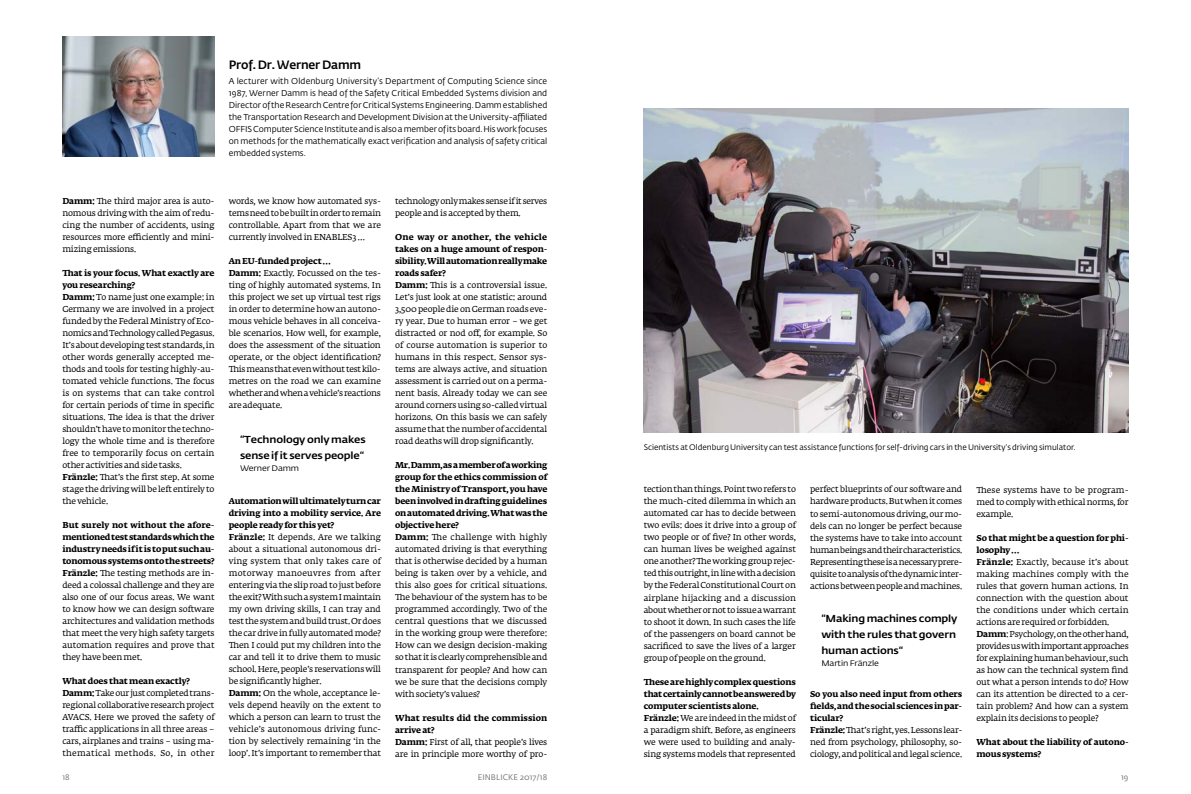
<style>
.page{position:relative;width:1191px;height:794px;background:#fff}
.page>*{position:absolute;margin:0;border:0;box-sizing:border-box;transform-origin:0 0}
.t1{font:500 12px "Fedra Sans Std";letter-spacing:-.01em;color:#000}
.t2{font:500 10px/16px "Fedra Sans Std";letter-spacing:-.01em;color:#000;scale:1.1 1}
.t3{font:8.5px/12px "Fedra Serif A Std";letter-spacing:-.015em;color:#000}
.t4{font:8.5px/12px "Fedra Sans Std";color:#000;text-align:justify}
.t5{font:700 8.5px/12px "Fedra Serif A Std";letter-spacing:-.01em;color:#000}
.t6{font:8px "Fedra Sans Std";color:#000}
.t7{font:8px "Fedra Sans Std";color:#000;scale:1.1 1}
.t8{font:8px "Fedra Sans Std";letter-spacing:.015em;color:#706f6f}
.s1{font-weight:700}
</style>
<div class="page">
<img style="left:62px;top:36px;width:152px;height:120px">
<img style="left:643px;top:108px;width:485px;height:324px">
<h1 class="t1" style="left:229px;top:58px;width:134px">Prof. Dr. Werner Damm</h1>
<p class="t4" style="left:229px;top:75px;width:320px">A lecturer with Oldenburg University’s Department of Computing Science since 1987, Werner Damm is head of the Safety Critical Embedded Systems division and Director of the Research Centre for Critical Systems Engineering. Damm established the Transportation Research and Development Division at the University-affiliated OFFIS Computer Science Institute and is also a member of its board. His work focuses on methods for the mathematically exact verification and analysis of safety critical embedded systems.</p>
<p class="t3" style="left:62px;top:196px;width:154px;text-align:justify"><span class="s1">Damm:</span> The third major area is auto&shy;nomous driving with the aim of redu&shy;cing the number of accidents, using resources more efficiently and mini&shy;mizing emissions.</p>
<p class="t3" style="left:62px;top:268px;width:154px"><span class="s1">That is your focus. What exactly are you researching?<br>Damm:</span> To name just one example: in Germany we are involved in a project funded by the Federal Ministry of Eco&shy;nomics and Technology called Pegasus.<br>It’s about developing test standards, in other words generally accepted me&shy;thods and tools for testing highly-au&shy;tomated vehicle functions. The focus is on systems that can take control for certain periods of time in specific situations. The idea is that the driver shouldn’t have to monitor the techno&shy;logy the whole time and is therefore free to temporarily focus on certain other activities and side tasks.<br><span class="s1">Fränzle:</span> That’s the first step. At some stage the driving will be left entirely to the vehicle.</p>
<p class="t3" style="left:62px;top:520px;width:154px;text-align:justify"><span class="s1">But surely not without the afore&shy;mentioned test standards which the industry needs if it is to put such au&shy;tonomous systems onto the streets?<br>Fränzle:</span> The testing methods are in&shy;deed a colossal challenge and they are also one of our focus areas. We want to know how we can design software architectures and validation methods that meet the very high safety targets automation requires and prove that they have been met.</p>
<p class="t3" style="left:62px;top:676px;width:154px"><span class="s1">What does that mean exactly?<br>Damm:</span> Take our just completed trans&shy;regional collaborative research project AVACS. Here we proved the safety of traffic applications in all three areas – cars, airplanes and trains – using ma&shy;thematical methods. So, in other</p>
<p class="t3" style="left:229px;top:196px;width:154px;text-align:justify">words, we know how automated sys&shy;tems need to be built in order to remain controllable. Apart from that we are currently involved in ENABLES3 …</p>
<p class="t3" style="left:229px;top:256px;width:154px"><span class="s1">An EU-funded project …<br>Damm:</span> Exactly. Focussed on the tes&shy;ting of highly automated systems. In this project we set up virtual test rigs in order to determine how an autono&shy;mous vehicle behaves in all conceiva&shy;ble scenarios. How well, for example, does the assessment of the situation operate, or the object identification?<br>This means that even without test kilo&shy;metres on the road we can examine whether and when a vehicle’s reactions are adequate.</p>
<p class="t2" style="left:240px;top:431px;width:116px">“Technology only makes sense if it serves people“</p>
<p class="t7" style="left:240px;top:463px;width:55px">Werner Damm</p>
<p class="t3" style="left:229px;top:496px;width:154px"><span class="s1">Automation will ultimately turn car driving into a mobility service. Are people ready for this yet?<br>Fränzle:</span> It depends. Are we talking about a situational autonomous dri&shy;ving system that only takes care of motorway manoeuvres from after entering via the slip road to just before the exit? With such a system I maintain my own driving skills, I can tray and test the system and build trust. Or does the car drive in fully automated mode?<br>Then I could put my children into the car and tell it to drive them to music school. Here, people’s reservations will be significantly higher.<br><span class="s1">Damm:</span> On the whole, acceptance le&shy;vels depend heavily on the extent to which a person can learn to trust the vehicle’s autonomous driving func&shy;tion by selectively remaining ‘in the loop’. It’s important to remember that</p>
<p class="t3" style="left:395px;top:196px;width:154px">technology only makes sense if it serves people and is accepted by them.</p>
<p class="t3" style="left:395px;top:232px;width:154px"><span class="s1">One way or another, the vehicle takes on a huge amount of respon&shy;sibility. Will automation really make roads safer?<br>Damm:</span> This is a controversial issue.<br>Let’s just look at one statistic: around 3,500 people die on German roads eve&shy;ry year. Due to human error – we get distracted or nod off, for example. So of course automation is superior to humans in this respect. Sensor sys&shy;tems are always active, and situation assessment is carried out on a perma&shy;nent basis. Already today we can see around corners using so-called virtual horizons. On this basis we can safely assume that the number of accidental road deaths will drop significantly.</p>
<p class="t3" style="left:395px;top:460px;width:154px"><span class="s1">Mr. Damm, as a member of a working group for the ethics commission of the Ministry of Transport, you have been involved in drafting guidelines on automated driving. What was the objective here?<br>Damm:</span> The challenge with highly automated driving is that everything that is otherwise decided by a human being is taken over by a vehicle, and this also goes for critical situations.<br>The behaviour of the system has to be programmed accordingly. Two of the central questions that we discussed in the working group were therefore:<br>How can we design decision-making so that it is clearly comprehensible and transparent for people? And how can we be sure that the decisions comply with society’s values?</p>
<p class="t3" style="left:395px;top:712px;width:154px"><span class="s1">What results did the commission arrive at?<br>Damm:</span> First of all, that people’s lives are in principle more worthy of pro-</p>
<p class="t6" style="left:643px;top:442px;width:433px">Scientists at Oldenburg University can test assistance functions for self-driving cars in the University‘s driving simulator.</p>
<p class="t3" style="left:643px;top:484px;width:154px;text-align:justify">tection than things. Point two refers to the much-cited dilemma in which an automated car has to decide between two evils: does it drive into a group of two people or of five? In other words, can human lives be weighed against one another? The working group rejec&shy;ted this outright, in line with a decision by the Federal Constitutional Court on airplane hijacking and a discussion about whether or not to issue a warrant to shoot it down. In such cases the life of the passengers on board cannot be sacrificed to save the lives of a larger group of people on the ground.</p>
<p class="t3" style="left:643px;top:676px;width:154px"><span class="s1">These are highly complex questions that certainly cannot be answered by computer scientists alone.<br>Fränzle:</span> We are indeed in the midst of a paradigm shift. Before, as engineers we were used to building and analy&shy;sing systems models that represented</p>
<p class="t3" style="left:810px;top:484px;width:154px;text-align:justify">perfect blueprints of our software and hardware products. But when it comes to semi-autonomous driving, our mo&shy;dels can no longer be perfect because the systems have to take into account human beings and their characteristics.<br>Representing these is a necessary prere&shy;quisite to analysis of the dynamic inter&shy;actions between people and machines.</p>
<p class="t2" style="left:821px;top:610px;width:125px">“Making machines comply with the rules that govern human actions“</p>
<p class="t7" style="left:821px;top:658px;width:54px">Martin Fränzle</p>
<p class="t3" style="left:810px;top:688px;width:154px"><span class="s1">So you also need input from others fields, and the social sciences in par&shy;ticular?<br>Fränzle:</span> That’s right, yes. Lessons lear&shy;ned from psychology, philosophy, so&shy;ciology, and political and legal science.</p>
<p class="t3" style="left:976px;top:484px;width:154px;text-align:justify">These systems have to be program&shy;med to comply with ethical norms, for example.</p>
<p class="t3" style="left:976px;top:532px;width:154px"><span class="s1">So that might be a question for phi&shy;losophy …<br>Fränzle:</span> Exactly, because it’s about making machines comply with the rules that govern human actions. In connection with the question about the conditions under which certain actions are required or forbidden.<br><span class="s1">Damm</span>: Psychology, on the other hand, provides us with important approaches for explaining human behaviour, such as how can the technical system find out what a person intends to do? How can its attention be directed to a cer&shy;tain problem? And how can a system explain its decisions to people?</p>
<p class="t5" style="left:976px;top:736px;width:154px">What about the liability of autono&shy;mous systems?</p>
<p class="t8" style="left:62px;top:772px;width:9px">18</p>
<p class="t8" style="left:478px;top:772px;width:71px">EINBLICKE 2017/18</p>
<p class="t8" style="left:1121px;top:772px;width:9px">19</p>
</div>
